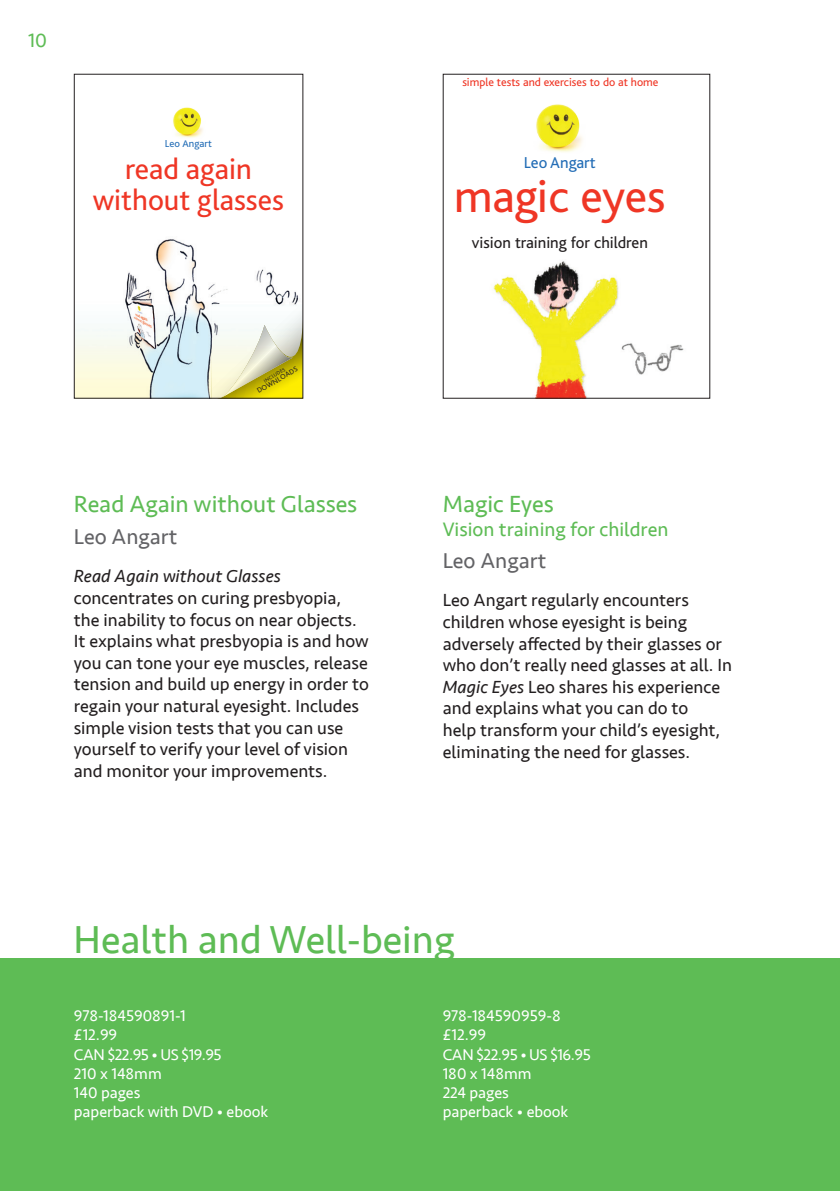
<style>
.page{position:relative;width:840px;height:1191px;background:#fff}
.page>*{position:absolute;margin:0;border:0;box-sizing:border-box;transform-origin:0 0}
.t1{font:47.4px "Bliss";color:#ef3625}
.t2{font:40px "Seravek";color:#5ebc55}
.t3{font:30.4px/31px "Bliss Pro";color:#ef3625;text-align:center}
.t4{font:24px "Seravek";color:#5ebc55}
.t5{font:22px "Seravek";color:#636366}
.t6{font:20px "Seravek";color:#5ebc55}
.t7{font:18px/21.6px "Seravek";color:#231f20}
.t8{font:italic 18px "Seravek";color:#231f20}
.t9{font:16.6px "Bliss";color:#231f20}
.t10{font:16.6px "Bliss";color:#236db6}
.t11{font:16px/19.2px "Seravek";color:#fff}
.t12{font:11.8px "Bliss";color:#ef3625}
.t13{font:10.6px "Bliss Pro";color:#236db6}
.t14{font:7.4px "Bliss Pro";color:#231f20}
.t15{font:5.2px "Bliss Pro";color:#231f20}
.s1{font-style:italic}
</style>
<div class="page">
<div style="left:0;top:958px;width:839px;height:233px;background:#5ebc55"></div>
<img style="left:536px;top:104px;width:47px;height:48px">
<img style="left:493px;top:261px;width:191px;height:136px">
<img style="left:76px;top:239px;width:223px;height:158px">
<svg style="left:211px;top:299px;width:90px;height:98px"></svg>
<img style="left:173px;top:107px;width:30px;height:31px">
<div style="left:74px;top:74px;width:229px;height:325px;border:1px solid #231f20"></div>
<p class="t6" style="left:28px;top:25px;width:20px">10</p>
<p class="t13" style="left:165px;top:137px;width:48px">Leo Angart</p>
<h3 class="t3" style="left:93px;top:152px;width:193px">read again without glasses</h3>
<p class="t14" style="left:255px;top:387px;width:47px;rotate:-30deg">DOWNLOADS</p>
<p class="t15" style="left:262px;top:378px;width:25px;rotate:-30deg">INCLUDES</p>
<h3 class="t4" style="left:74px;top:485px;width:285px">Read Again without Glasses</h3>
<p class="t5" style="left:74px;top:519px;width:105px">Leo Angart</p>
<p class="t8" style="left:74px;top:562px;width:208px">Read Again without Glasses</p>
<p class="t7" style="left:74px;top:587px;width:296px">concentrates on curing presbyopia, the inability to focus on near objects.<br>It explains what presbyopia is and how you can tone your eye muscles, release tension and build up energy in order to regain your natural eyesight. Includes simple vision tests that you can use yourself to verify your level of vision and monitor your improvements.</p>
<p class="t12" style="left:462px;top:76px;width:197px">simple tests and exercises to do at home</p>
<p class="t10" style="left:523px;top:153px;width:73px">Leo Angart</p>
<h1 class="t1" style="left:454px;top:172px;width:213px">magic eyes</h1>
<p class="t9" style="left:471px;top:234px;width:178px">vision training for children</p>
<h3 class="t4" style="left:442px;top:485px;width:113px">Magic Eyes</h3>
<p class="t6" style="left:442px;top:514px;width:227px">Vision training for children</p>
<p class="t5" style="left:442px;top:543px;width:105px">Leo Angart</p>
<p class="t7" style="left:442px;top:589px;width:291px">Leo Angart regularly encounters children whose eyesight is being adversely affected by their glasses or who don’t really need glasses at all. In <span class="s1">Magic Eyes</span> Leo shares his experience and explains what you can do to<br>help transform your child’s eyesight, eliminating the need for glasses.</p>
<h2 class="t2" style="left:74px;top:908px;width:382px">Health and Well-being</h2>
<p class="t11" style="left:74px;top:1006px;width:196px">978-184590891-1<br>£12.99<br>CAN $22.95 • US $19.95<br>210 x 148mm<br>140 pages<br>paperback with DVD • ebook</p>
<p class="t11" style="left:442px;top:1006px;width:150px">978-184590959-8 £12.99<br>CAN $22.95 • US $16.95<br>180 x 148mm<br>224 pages<br>paperback • ebook</p>
</div>
